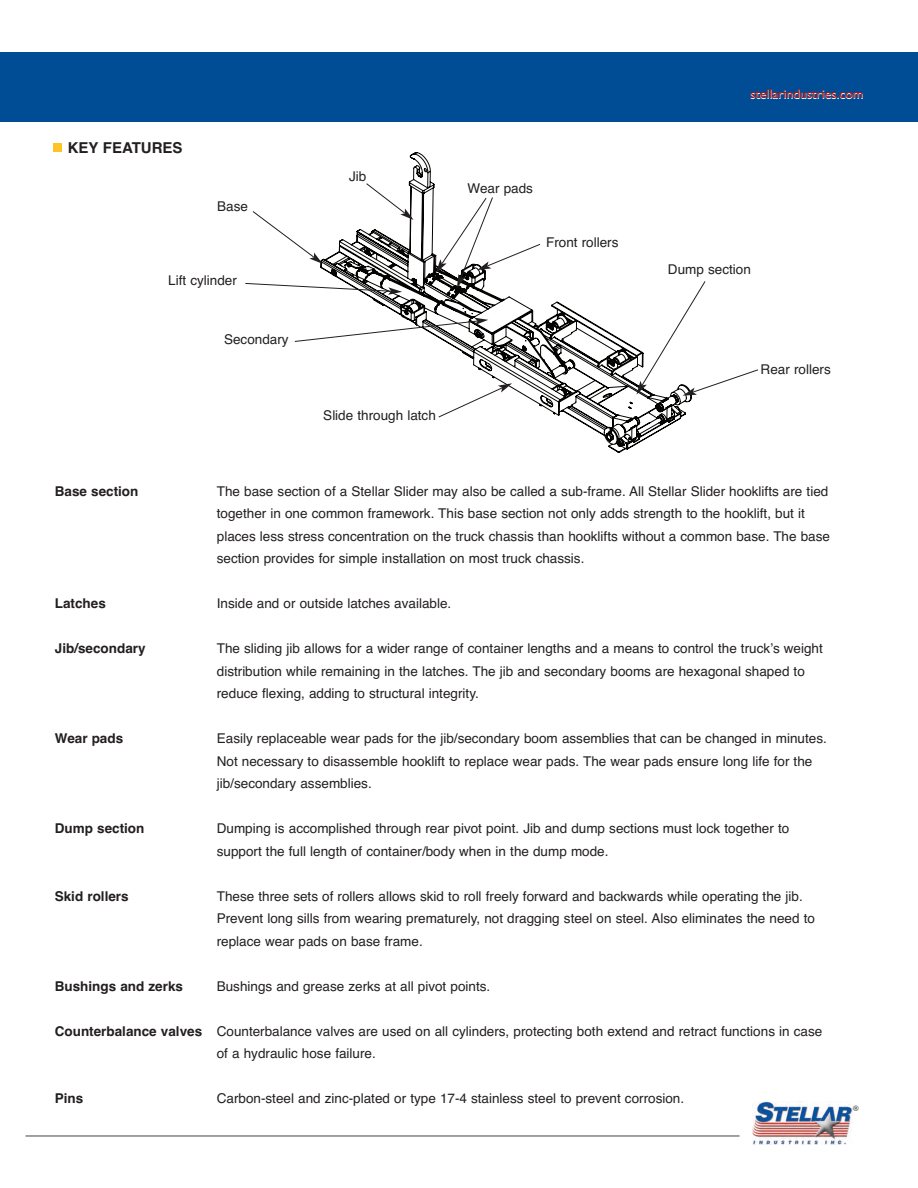
<style>
.page{position:relative;width:918px;height:1188px;background:#fff}
.page>*{position:absolute;margin:0;border:0;box-sizing:border-box;transform-origin:0 0}
.t1{font:700 15px "Helvetica";color:#231f20}
.t2{font:13.5px/22.5px "Helvetica";color:#231f20}
.t3{font:700 13.5px "Helvetica";color:#231f20}
.t4{font:13.5px "Gill Sans";color:#fff}
.t5{font:7.5px "Helvetica";color:#231f20}
.s1{font-weight:700}
</style>
<div class="page">
<svg style="left:321px;top:152px;width:371px;height:301px"></svg>
<div style="left:0;top:52px;width:918px;height:70px;background:#014d95"></div>
<hr style="left:26px;top:1135px;width:714px;height:2px;background:#808285">
<img style="left:753px;top:1101px;width:99px;height:43px">
<div style="left:54px;top:143px;width:8px;height:8px;background:#fec326"></div>
<svg style="left:366px;top:183px;width:48px;height:37px"></svg>
<svg style="left:436px;top:197px;width:104px;height:91px"></svg>
<svg style="left:636px;top:281px;width:122px;height:115px"></svg>
<svg style="left:439px;top:383px;width:73px;height:34px"></svg>
<svg style="left:295px;top:318px;width:193px;height:24px"></svg>
<svg style="left:245px;top:283px;width:157px;height:12px"></svg>
<svg style="left:253px;top:211px;width:70px;height:53px"></svg>
<p class="t1" style="left:68px;top:139px;width:116px">KEY FEATURES</p>
<p class="t2" style="left:217px;top:195px;width:32px">Base</p>
<p class="t2" style="left:168px;top:269px;width:70px">Lift cylinder</p>
<p class="t2" style="left:224px;top:328px;width:66px">Secondary</p>
<p class="t2" style="left:349px;top:165px;width:19px">Jib</p>
<p class="t2" style="left:468px;top:177px;width:67px">Wear pads</p>
<p class="t2" style="left:546px;top:231px;width:74px">Front rollers</p>
<p class="t2" style="left:323px;top:404px;width:114px">Slide through latch</p>
<p class="t4" style="left:751px;top:86px;width:114px">stellarindustries.com</p>
<p class="t2" style="left:668px;top:258px;width:84px">Dump section</p>
<p class="t2" style="left:761px;top:358px;width:72px">Rear rollers</p>
<p class="t3" style="left:55px;top:483px;width:85px">Base section</p>
<p class="t2" style="left:217px;top:480px;width:615px">The base section of a Stellar Slider may also be called a sub-frame. All Stellar Slider hooklifts are tied together in one common framework. This base section not only adds strength to the hooklift, but it places less stress concentration on the truck chassis than hooklifts without a common base. The base section provides for simple installation on most truck chassis.</p>
<p class="t3" style="left:55px;top:596px;width:53px">Latches</p>
<p class="t2" style="left:217px;top:593px;width:236px">Inside and or outside latches available.</p>
<p class="t3" style="left:55px;top:641px;width:92px">Jib/secondary</p>
<p class="t2" style="left:217px;top:638px;width:608px">The sliding jib allows for a wider range of container lengths and a means to control the truck’s weight distribution while remaining in the latches. The jib and secondary booms are hexagonal shaped to reduce flexing, adding to structural integrity.</p>
<p class="t3" style="left:55px;top:731px;width:70px">Wear pads</p>
<p class="t2" style="left:217px;top:728px;width:612px">Easily replaceable wear pads for the jib/secondary boom assemblies that can be changed in minutes.<br>Not necessary to disassemble hooklift to replace wear pads. The wear pads ensure long life for the jib/secondary assemblies.</p>
<p class="t3" style="left:55px;top:821px;width:91px">Dump section</p>
<p class="t2" style="left:217px;top:818px;width:574px">Dumping is accomplished through rear pivot point. Jib and dump sections must lock together to support the full length of container/body when in the dump mode.</p>
<p class="t3" style="left:55px;top:888px;width:75px">Skid rollers</p>
<p class="t2" style="left:217px;top:885px;width:600px">These three sets of rollers allows skid to roll freely forward and backwards while operating the jib.<br>Prevent long sills from wearing prematurely, not dragging steel on steel. Also eliminates the need to replace wear pads on base frame.</p>
<p class="t3" style="left:55px;top:978px;width:130px">Bushings and zerks</p>
<p class="t2" style="left:217px;top:975px;width:275px">Bushings and grease zerks at all pivot points.</p>
<p class="t2" style="left:217px;top:1020px;width:607px;text-indent:-162px"><span class="s1">Counterbalance valves</span> Counterbalance valves are used on all cylinders, protecting both extend and retract functions in case of a hydraulic hose failure.</p>
<p class="t3" style="left:55px;top:1091px;width:30px">Pins</p>
<p class="t2" style="left:217px;top:1088px;width:469px">Carbon-steel and zinc-plated or type 17-4 stainless steel to prevent corrosion.</p>
<p class="t5" style="left:853px;top:1104px;width:7px">®</p>
</div>
